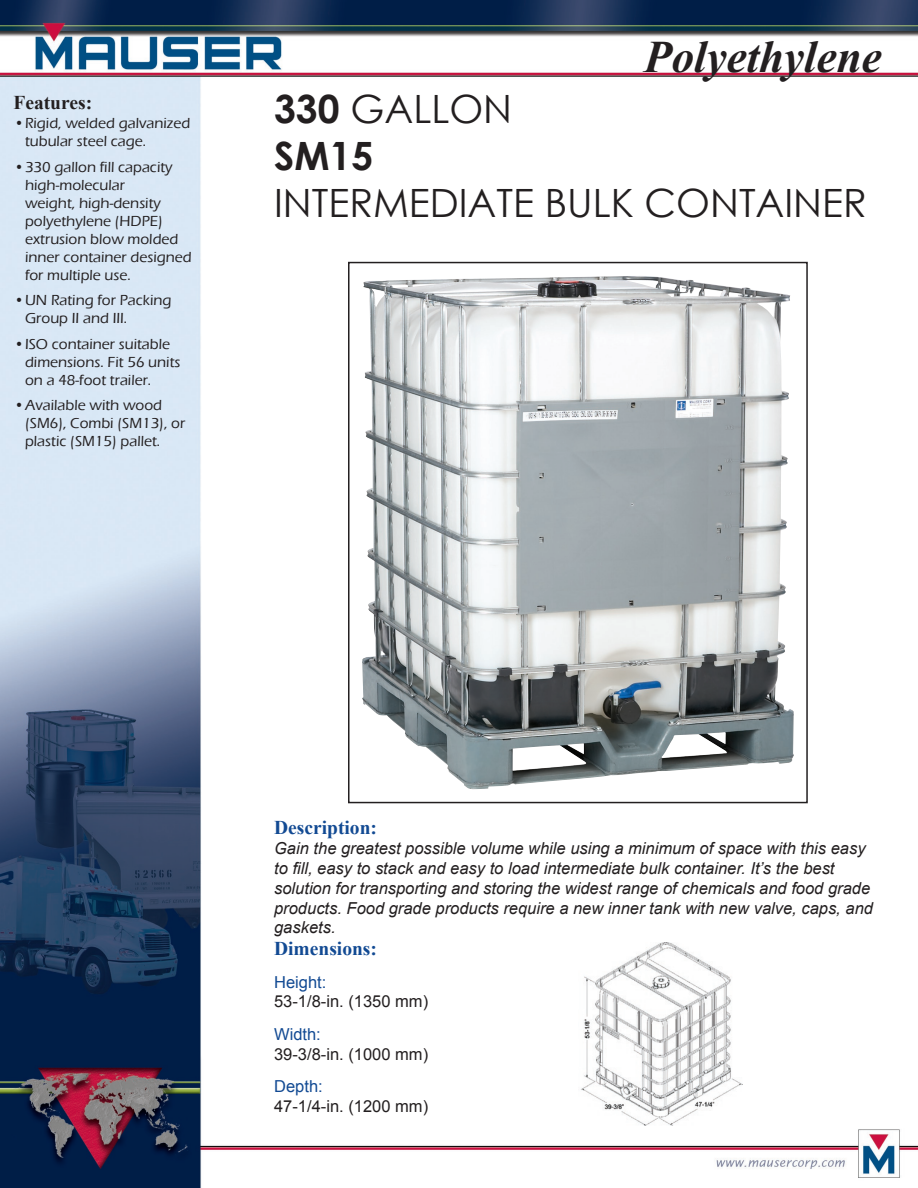
<style>
.page{position:relative;width:918px;height:1188px;background:#fff}
.page>*{position:absolute;margin:0;border:0;box-sizing:border-box;transform-origin:0 0}
.t1{font:italic 700 45px "Times New Roman";color:#231f20}
.t2{font:39px "Century Gothic";color:#231f20}
.t3{font:700 39px/46.8px "Century Gothic";color:#231f20}
.t4{font:700 19.5px "Times New Roman";color:#124a93}
.t5{font:700 19.5px "Times New Roman";color:#231f20}
.t6{font:italic 16.5px/19.8px "Arial";color:#231f20}
.t7{font:16.5px "Arial";color:#231f20}
.t8{font:16.5px "Arial";color:#124a93}
.t9{font:500 15px/18px "Eras ITC";color:#231f20}
.s1{font-weight:300}
.s2{font-weight:400}
</style>
<div class="page">
<img style="left:0;top:0;width:918px;height:1188px">
<img style="left:362px;top:276px;width:428px;height:427px">
<div style="left:348px;top:262px;width:460px;height:541px;border:2px solid #231f20"></div>
<img style="left:579px;top:943px;width:164px;height:182px">
<h3 class="t5" style="left:14px;top:89px;width:80px">Features:</h3>
<p class="t9" style="left:25px;top:114px;width:167px;text-indent:-11px"><span class="s1">•</span>Rigid, welded galvanized tubular steel cage.</p>
<p class="t9" style="left:25px;top:158px;width:168px;text-indent:-11px"><span class="s1">•</span>330 gallon fill capacity high-molecular<br>weight, high-density polyethylene (HDPE) extrusion blow molded inner container designed for multiple use.</p>
<p class="t9" style="left:25px;top:291px;width:148px;text-indent:-11px"><span class="s1">•</span>UN Rating for Packing<br>Group II and III.</p>
<p class="t9" style="left:25px;top:335px;width:157px;text-indent:-11px"><span class="s1">•</span>ISO container suitable dimensions. Fit 56 units on a 48-foot trailer.</p>
<p class="t9" style="left:25px;top:396px;width:162px;text-indent:-11px"><span class="s1">•</span>Available with wood (SM6), Combi (SM13), or plastic (SM15) pallet.</p>
<h1 class="t1" style="left:644px;top:26px;width:239px">Polyethylene</h1>
<h2 class="t3" style="left:274px;top:84px;width:239px">330 <span class="s2">GALLON<br></span>SM15</h2>
<h2 class="t2" style="left:274px;top:175px;width:594px">INTERMEDIATE BULK CONTAINER</h2>
<h3 class="t4" style="left:274px;top:814px;width:104px">Description:</h3>
<p class="t6" style="left:274px;top:839px;width:600px">Gain the greatest possible volume while using a minimum of space with this easy to fill, easy to stack and easy to load intermediate bulk container. It’s the best solution for transporting and storing the widest range of chemicals and food grade products. Food grade products require a new inner tank with new valve, caps, and gaskets.</p>
<h3 class="t4" style="left:274px;top:935px;width:104px">Dimensions:</h3>
<p class="t8" style="left:274px;top:971px;width:54px">Height:</p>
<p class="t7" style="left:274px;top:991px;width:156px">53-1/8-in. (1350 mm)</p>
<p class="t8" style="left:274px;top:1023px;width:48px">Width:</p>
<p class="t7" style="left:274px;top:1043px;width:156px">39-3/8-in. (1000 mm)</p>
<p class="t8" style="left:274px;top:1075px;width:50px">Depth:</p>
<p class="t7" style="left:274px;top:1095px;width:156px">47-1/4-in. (1200 mm)</p>
</div>
